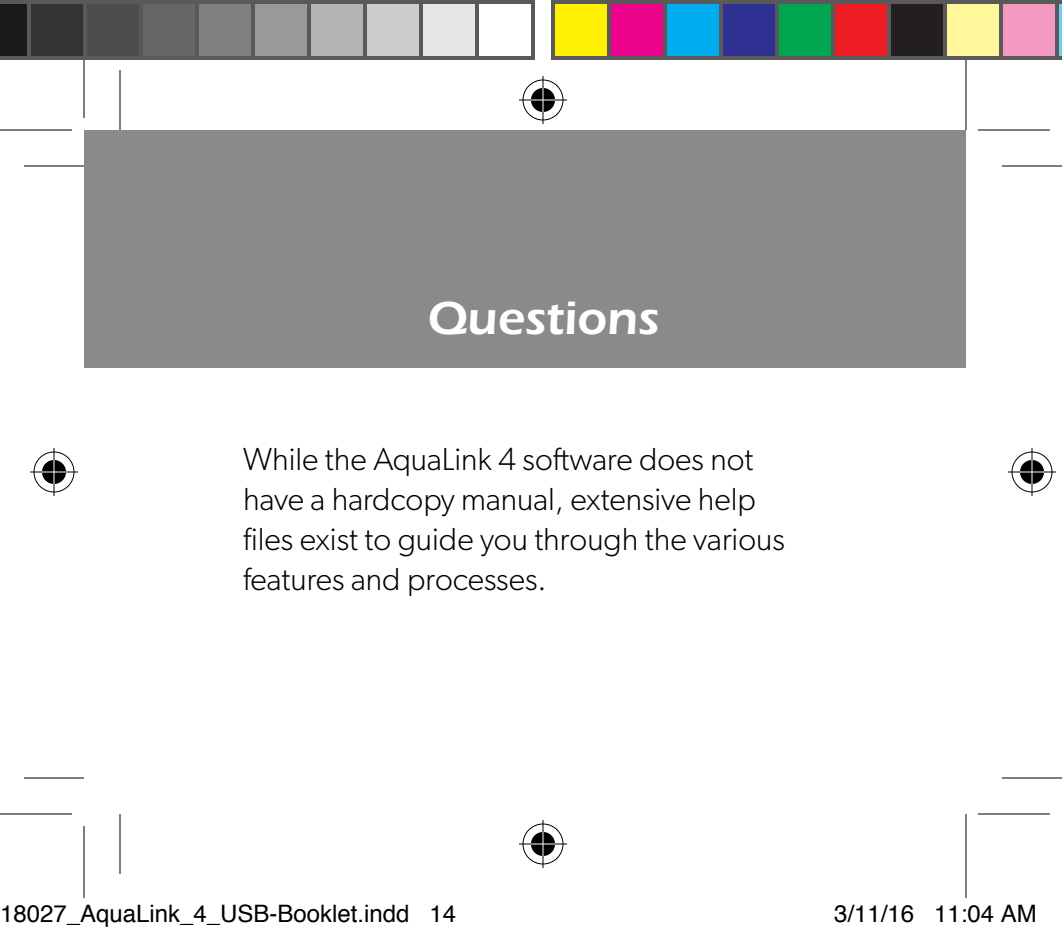
<style>
.page{position:relative;width:1062px;height:934px;background:#fff}
.page>*{position:absolute;margin:0;border:0;box-sizing:border-box;transform-origin:0 0}
.t1{font:600 48px "ITC Eras LT";color:#fff}
.t2{font:300 32px/40px "Gibson";color:#000}
.t3{font:24px "Helvetica";color:#000}
</style>
<div class="page">
<div style="left:84px;top:130px;width:882px;height:238px;background:#8a8a8d"></div>
<hr style="left:24px;top:165px;width:60px;height:2px;background:#000">
<hr style="left:1002px;top:165px;width:60px;height:2px;background:#000">
<hr style="left:24px;top:777px;width:60px;height:2px;background:#000">
<hr style="left:1002px;top:777px;width:60px;height:2px;background:#000">
<hr style="left:119px;top:70px;width:2px;height:60px;background:#000">
<hr style="left:119px;top:814px;width:2px;height:60px;background:#000">
<hr style="left:965px;top:70px;width:2px;height:60px;background:#000">
<hr style="left:965px;top:814px;width:2px;height:60px;background:#000">
<hr style="left:0;top:129px;width:72px;height:2px;background:#000">
<hr style="left:978px;top:129px;width:72px;height:2px;background:#000">
<hr style="left:0;top:813px;width:72px;height:2px;background:#000">
<hr style="left:978px;top:813px;width:72px;height:2px;background:#000">
<hr style="left:83px;top:46px;width:2px;height:72px;background:#000">
<hr style="left:83px;top:826px;width:2px;height:72px;background:#000">
<hr style="left:965px;top:46px;width:2px;height:72px;background:#000">
<hr style="left:965px;top:826px;width:2px;height:72px;background:#000">
<div style="left:520px;top:78px;width:46px;height:44px;border:5px solid #fff;border-radius:50%"></div>
<hr style="left:519px;top:98px;width:48px;height:4px;background:#fff">
<div style="left:540px;top:76px;width:6px;height:48px;background:#fff"></div>
<div style="left:528px;top:86px;width:30px;height:28px;border:5px solid #fff;border-radius:50%"></div>
<div style="left:522px;top:80px;width:42px;height:40px;border:1px solid #000;border-radius:50%"></div>
<hr style="left:519px;top:99px;width:48px;height:2px;background:#000">
<hr style="left:542px;top:76px;width:2px;height:48px;background:#000">
<div style="left:531px;top:88px;width:24px;height:24px;background:#000;border-radius:50%"></div>
<hr style="left:531px;top:99px;width:24px;height:2px;background:#fff">
<hr style="left:542px;top:88px;width:2px;height:24px;background:#fff">
<div style="left:520px;top:822px;width:46px;height:44px;border:5px solid #fff;border-radius:50%"></div>
<hr style="left:519px;top:842px;width:48px;height:4px;background:#fff">
<div style="left:540px;top:820px;width:6px;height:48px;background:#fff"></div>
<div style="left:528px;top:830px;width:30px;height:28px;border:5px solid #fff;border-radius:50%"></div>
<div style="left:522px;top:824px;width:42px;height:40px;border:1px solid #000;border-radius:50%"></div>
<hr style="left:519px;top:843px;width:48px;height:2px;background:#000">
<hr style="left:542px;top:820px;width:2px;height:48px;background:#000">
<div style="left:531px;top:832px;width:24px;height:24px;background:#000;border-radius:50%"></div>
<hr style="left:531px;top:843px;width:24px;height:2px;background:#fff">
<hr style="left:542px;top:832px;width:2px;height:24px;background:#fff">
<div style="left:32px;top:450px;width:44px;height:44px;border:5px solid #fff;border-radius:50%"></div>
<hr style="left:30px;top:470px;width:48px;height:4px;background:#fff">
<hr style="left:52px;top:448px;width:4px;height:48px;background:#fff">
<div style="left:40px;top:458px;width:28px;height:28px;border:5px solid #fff;border-radius:50%"></div>
<div style="left:34px;top:452px;width:40px;height:40px;border:1px solid #000;border-radius:50%"></div>
<hr style="left:30px;top:471px;width:48px;height:2px;background:#000">
<hr style="left:53px;top:448px;width:2px;height:48px;background:#000">
<div style="left:42px;top:460px;width:24px;height:24px;background:#000;border-radius:50%"></div>
<hr style="left:42px;top:471px;width:24px;height:2px;background:#fff">
<hr style="left:53px;top:460px;width:2px;height:24px;background:#fff">
<div style="left:1010px;top:450px;width:44px;height:44px;border:5px solid #fff;border-radius:50%"></div>
<hr style="left:1008px;top:470px;width:48px;height:4px;background:#fff">
<hr style="left:1030px;top:448px;width:4px;height:48px;background:#fff">
<div style="left:1018px;top:458px;width:28px;height:28px;border:5px solid #fff;border-radius:50%"></div>
<div style="left:1012px;top:452px;width:40px;height:40px;border:1px solid #000;border-radius:50%"></div>
<hr style="left:1008px;top:471px;width:48px;height:2px;background:#000">
<hr style="left:1031px;top:448px;width:2px;height:48px;background:#000">
<div style="left:1020px;top:460px;width:24px;height:24px;background:#000;border-radius:50%"></div>
<hr style="left:1020px;top:471px;width:24px;height:2px;background:#fff">
<hr style="left:1031px;top:460px;width:2px;height:24px;background:#fff">
<svg style="left:0;top:0;width:27px;height:60px;background:#222"></svg>
<div style="left:29px;top:2px;width:56px;height:56px;background:#333"></div>
<div style="left:27px;top:0;width:60px;height:60px;border:4px solid #595959"></div>
<div style="left:85px;top:2px;width:56px;height:56px;background:#4d4d4d"></div>
<div style="left:83px;top:0;width:60px;height:60px;border:4px solid #595959"></div>
<div style="left:141px;top:2px;width:56px;height:56px;background:#666"></div>
<div style="left:139px;top:0;width:60px;height:60px;border:4px solid #595959"></div>
<div style="left:197px;top:2px;width:56px;height:56px;background:#808080"></div>
<div style="left:195px;top:0;width:60px;height:60px;border:4px solid #595959"></div>
<div style="left:253px;top:2px;width:56px;height:56px;background:#999"></div>
<div style="left:251px;top:0;width:60px;height:60px;border:4px solid #595959"></div>
<div style="left:309px;top:2px;width:56px;height:56px;background:#b3b3b3"></div>
<div style="left:307px;top:0;width:60px;height:60px;border:4px solid #595959"></div>
<div style="left:365px;top:2px;width:56px;height:56px;background:#ccc"></div>
<div style="left:363px;top:0;width:60px;height:60px;border:4px solid #595959"></div>
<div style="left:421px;top:2px;width:56px;height:56px;background:#e6e6e6"></div>
<div style="left:419px;top:0;width:60px;height:60px;border:4px solid #595959"></div>
<div style="left:475px;top:0;width:60px;height:60px;border:4px solid #595959"></div>
<div style="left:553px;top:2px;width:56px;height:56px;background:#fff101"></div>
<div style="left:551px;top:0;width:60px;height:60px;border:4px solid #595959"></div>
<div style="left:609px;top:2px;width:56px;height:56px;background:#ed028c"></div>
<div style="left:607px;top:0;width:60px;height:60px;border:4px solid #595959"></div>
<div style="left:665px;top:2px;width:56px;height:56px;background:#00aeef"></div>
<div style="left:663px;top:0;width:60px;height:60px;border:4px solid #595959"></div>
<div style="left:721px;top:2px;width:56px;height:56px;background:#2e3092"></div>
<div style="left:719px;top:0;width:60px;height:60px;border:4px solid #595959"></div>
<div style="left:777px;top:2px;width:56px;height:56px;background:#00a54f"></div>
<div style="left:775px;top:0;width:60px;height:60px;border:4px solid #595959"></div>
<div style="left:833px;top:2px;width:56px;height:56px;background:#ee1d23"></div>
<div style="left:831px;top:0;width:60px;height:60px;border:4px solid #595959"></div>
<div style="left:889px;top:2px;width:56px;height:56px;background:#231f20"></div>
<div style="left:887px;top:0;width:60px;height:60px;border:4px solid #595959"></div>
<div style="left:945px;top:2px;width:56px;height:56px;background:#fff79a"></div>
<div style="left:943px;top:0;width:60px;height:60px;border:4px solid #595959"></div>
<div style="left:1001px;top:2px;width:56px;height:56px;background:#f499c2"></div>
<div style="left:999px;top:0;width:60px;height:60px;border:4px solid #595959"></div>
<svg style="left:1055px;top:0;width:7px;height:60px"></svg>
<h1 class="t1" style="left:427px;top:290px;width:233px">Questions</h1>
<p class="t2" style="left:243px;top:439px;width:543px">While the AquaLink 4 software does not have a hardcopy manual, extensive help files exist to guide you through the various features and processes.</p>
<p class="t3" style="left:0;top:895px;width:458px">18027_AquaLink_4_USB-Booklet.indd 14</p>
<p class="t3" style="left:834px;top:895px;width:204px">3/11/16 11:04 AM</p>
</div>
